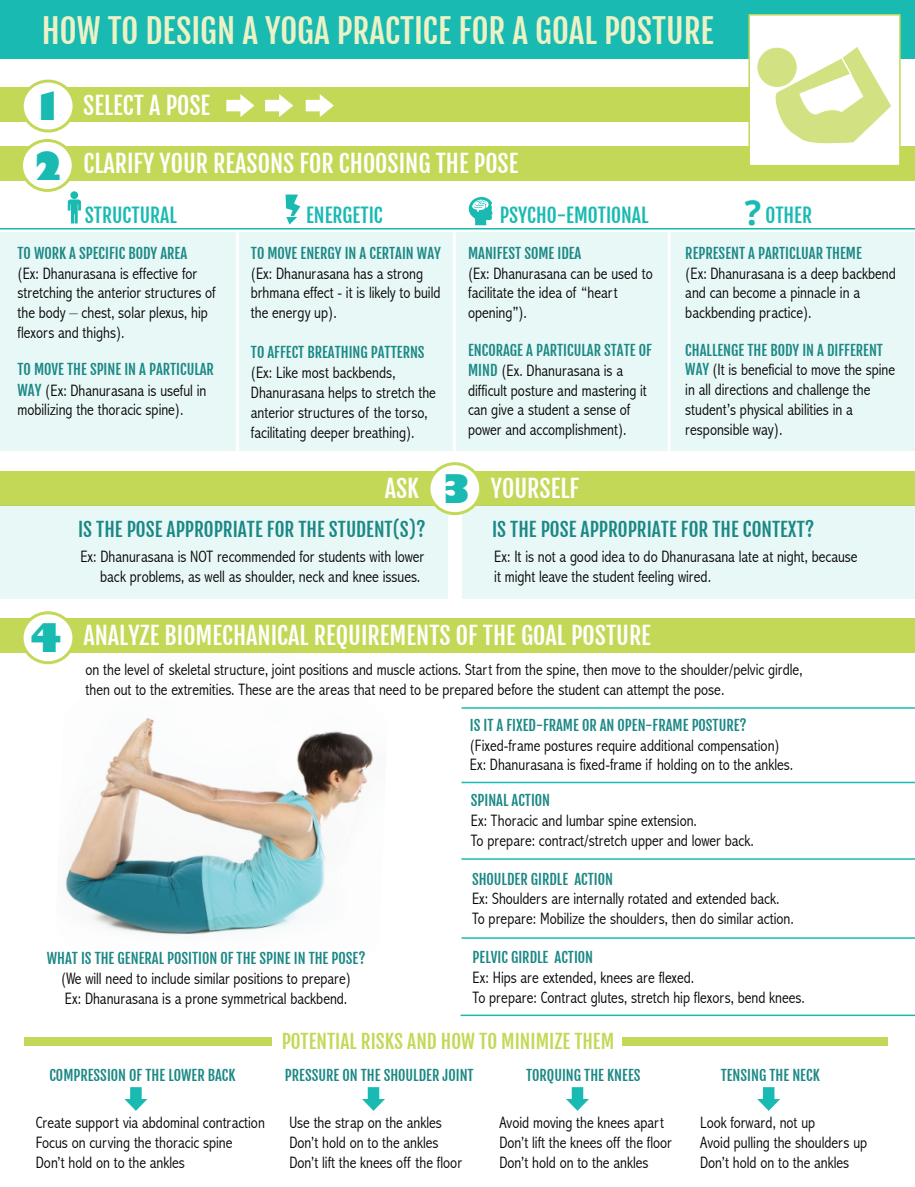
<style>
.page{position:relative;width:915px;height:1187px;background:#fff}
.page>*{position:absolute;margin:0;border:0;box-sizing:border-box;transform-origin:0 0}
.t1{font:800 38.4px "Gill Sans";color:#19bab1}
.t2{font:700 34.5px "Open Sans";color:#19bab1}
.t3{font:33px "Fjalla One";color:#edf2c6}
.t4{font:24px "Fjalla One";color:#fff}
.t5{font:19.5px "Fjalla One";color:#19bab1}
.t6{font:19.2px "Fjalla One";color:#1b8885}
.t7{font:19.2px "Fjalla One";color:#c4d857}
.t8{font:300 condensed 16.5px/19.8px "Abadi";color:#050504}
.t9{font:14.4px "Fjalla One";color:#1b8885}
.s1{font-family:"Gill Sans";font-weight:800;font-size:38.4px;color:#19bab1}
.s2{font-family:"Fjalla One";font-weight:400;font-stretch:normal;font-size:14.4px;color:#1b8885}
.s3{font-size:16.8px}
</style>
<div class="page">
<img style="left:55px;top:652px;width:333px;height:283px">
<div style="left:0;top:618px;width:915px;height:34px;background:#c4d857"></div>
<div style="left:0;top:471px;width:915px;height:34px;background:#c4d857"></div>
<div style="left:0;top:146px;width:915px;height:34px;background:#c4d857"></div>
<div style="left:0;top:88px;width:847px;height:34px;background:#c4d857"></div>
<div style="left:0;top:0;width:915px;height:59px;background:#19bab1"></div>
<div style="left:70px;top:191px;width:8px;height:8px;background:#19bab1;border-radius:50%"></div>
<svg style="left:68px;top:199px;width:13px;height:24px"></svg>
<svg style="left:286px;top:194px;width:14px;height:30px"></svg>
<svg style="left:468px;top:197px;width:25px;height:28px"></svg>
<div style="left:0;top:232px;width:915px;height:219px;background:#e8f8f7"></div>
<svg style="left:236px;top:229px;width:3px;height:222px"></svg>
<svg style="left:453px;top:229px;width:3px;height:222px"></svg>
<svg style="left:668px;top:229px;width:3px;height:222px"></svg>
<div style="left:22px;top:81px;width:52px;height:50px;background:#fff;border-radius:50%"></div>
<div style="left:21px;top:80px;width:55px;height:52px;border:3px solid #c4d857;border-radius:50%"></div>
<svg style="left:226px;top:94px;width:28px;height:23px"></svg>
<svg style="left:306px;top:94px;width:28px;height:23px"></svg>
<svg style="left:265px;top:94px;width:28px;height:23px"></svg>
<div style="left:21px;top:140px;width:52px;height:50px;background:#fff;border-radius:50%"></div>
<div style="left:20px;top:139px;width:55px;height:53px;border:3px solid #c4d857;border-radius:50%"></div>
<div style="left:462px;top:505px;width:453px;height:93px;background:#e8f8f7"></div>
<div style="left:0;top:505px;width:447px;height:93px;background:#e8f8f7"></div>
<div style="left:429px;top:464px;width:52px;height:49px;background:#fff;border-radius:50%"></div>
<div style="left:427px;top:462px;width:55px;height:53px;border:3px solid #c4d857;border-radius:50%"></div>
<div style="left:22px;top:613px;width:52px;height:49px;background:#fff;border-radius:50%"></div>
<div style="left:21px;top:611px;width:54px;height:53px;border:3px solid #c4d857;border-radius:50%"></div>
<div style="left:748px;top:14px;width:153px;height:152px;background:#fff;border:2px solid #c4d857"></div>
<svg style="left:775px;top:47px;width:116px;height:97px"></svg>
<div style="left:757px;top:47px;width:40px;height:40px;background:#d2e181;border-radius:50%"></div>
<div style="left:757px;top:47px;width:41px;height:41px;border:1px solid #fff;border-radius:50%"></div>
<div style="left:24px;top:1036px;width:247px;height:9px;background:#c4d857"></div>
<div style="left:622px;top:1036px;width:266px;height:9px;background:#c4d857"></div>
<svg style="left:124px;top:1087px;width:23px;height:23px"></svg>
<svg style="left:362px;top:1087px;width:23px;height:23px"></svg>
<svg style="left:566px;top:1087px;width:23px;height:23px"></svg>
<svg style="left:757px;top:1087px;width:23px;height:23px"></svg>
<hr style="left:0;top:228px;width:915px;height:1px;background:#19bab1">
<hr style="left:462px;top:781px;width:453px;height:2px;background:#19bab1">
<hr style="left:462px;top:707px;width:453px;height:1px;background:#19bab1">
<hr style="left:462px;top:858px;width:453px;height:1px;background:#19bab1">
<hr style="left:462px;top:937px;width:453px;height:1px;background:#19bab1">
<hr style="left:460px;top:1014px;width:455px;height:2px;background:#19bab1">
<h3 class="t3" style="left:42px;top:11px;width:673px">HOW TO DESIGN A YOGA PRACTICE FOR A GOAL POSTURE</h3>
<h3 class="t4" style="left:31px;top:91px;width:181px"><span class="s1">1</span> SELECT A POSE</h3>
<h3 class="t4" style="left:32px;top:149px;width:488px"><span class="s1">2</span> CLARIFY YOUR REASONS FOR CHOOSING THE POSE</h3>
<h2 class="t2" style="left:745px;top:188px;width:18px">?</h2>
<p class="t9" style="left:685px;top:244px;width:178px">REPRESENT A PARTICLUAR THEME</p>
<p class="t8" style="left:685px;top:264px;width:212px">(Ex: Dhanurasana is a deep backbend and can become a pinnacle in a backbending practice).</p>
<p class="t9" style="left:685px;top:341px;width:199px">CHALLENGE THE BODY IN A DIFFERENT</p>
<p class="t8" style="left:685px;top:360px;width:211px"><span class="s2">WAY</span> (It is beneficial to move the spine in all directions and challenge the student’s physical abilities in a responsible <span class="s3">way).</span></p>
<p class="t5" style="left:85px;top:204px;width:93px">STRUCTURAL</p>
<p class="t5" style="left:306px;top:204px;width:78px">ENERGETIC</p>
<p class="t5" style="left:500px;top:204px;width:150px">PSYCHO-EMOTIONAL</p>
<p class="t5" style="left:765px;top:204px;width:48px">OTHER</p>
<p class="t9" style="left:18px;top:244px;width:171px">TO WORK A SPECIFIC BODY AREA</p>
<p class="t8" style="left:18px;top:264px;width:200px">(Ex: Dhanurasana is effective for stretching the anterior structures of the body – chest, solar plexus, hip flexors and thighs).</p>
<p class="t9" style="left:18px;top:361px;width:198px">TO MOVE THE SPINE IN A PARTICULAR</p>
<p class="t8" style="left:18px;top:381px;width:190px"><span class="s2">WAY</span> (Ex: Dhanurasana is useful in mobilizing the thoracic spine).</p>
<p class="t9" style="left:251px;top:244px;width:192px">TO MOVE ENERGY IN A CERTAIN WAY</p>
<p class="t8" style="left:251px;top:264px;width:191px">(Ex: Dhanurasana has a strong brhmana effect - it is likely to build the energy up).</p>
<p class="t9" style="left:251px;top:344px;width:175px">TO AFFECT BREATHING PATTERNS</p>
<p class="t8" style="left:251px;top:363px;width:187px">(Ex: Like most backbends,<br>Dhanurasana helps to stretch the anterior structures of the torso, facilitating deeper breathing).</p>
<p class="t9" style="left:468px;top:244px;width:115px">MANIFEST SOME IDEA</p>
<p class="t8" style="left:468px;top:264px;width:186px">(Ex: Dhanurasana can be used to facilitate the idea of “heart opening”).</p>
<p class="t9" style="left:468px;top:341px;width:185px">ENCORAGE A PARTICULAR STATE OF</p>
<p class="t8" style="left:468px;top:361px;width:180px"><span class="s2">MIND</span> (Ex. Dhanurasana is a difficult posture and mastering it can give a student a sense of power and accomplishment).</p>
<h1 class="t1" style="left:440px;top:465px;width:34px">3</h1>
<h3 class="t4" style="left:385px;top:473px;width:36px">ASK</h3>
<h3 class="t4" style="left:491px;top:473px;width:90px">YOURSELF</h3>
<p class="t6" style="left:78px;top:517px;width:349px">IS THE POSE APPROPRIATE FOR THE STUDENT(S)?</p>
<p class="t8" style="left:80px;top:547px;width:345px;text-align:right">Ex: Dhanurasana is NOT recommended for students with lower back problems, as well as shoulder, neck and knee issues.</p>
<p class="t8" style="left:494px;top:547px;width:365px">Ex: It is not a good idea to do Dhanurasana late at night, because it might leave the student feeling wired.</p>
<p class="t6" style="left:492px;top:518px;width:324px">IS THE POSE APPROPRIATE FOR THE CONTEXT?</p>
<h3 class="t4" style="left:30px;top:620px;width:623px"><span class="s1">4</span> ANALYZE BIOMECHANICAL REQUIREMENTS OF THE GOAL POSTURE</h3>
<p class="t8" style="left:86px;top:660px;width:719px">on the level of skeletal structure, joint positions and muscle actions. Start from the spine, then move to the shoulder/pelvic girdle, then out to the extremities. These are the areas that need to be prepared before the student can attempt the pose.</p>
<p class="t9" style="left:470px;top:716px;width:279px">IS IT A FIXED-FRAME OR AN OPEN-FRAME POSTURE?</p>
<p class="t8" style="left:470px;top:735px;width:325px">(Fixed-frame postures require additional compensation)<br>Ex: Dhanurasana is fixed-frame if holding on to the ankles.</p>
<p class="t9" style="left:471px;top:791px;width:81px">SPINAL ACTION</p>
<p class="t8" style="left:471px;top:811px;width:285px">Ex: Thoracic and lumbar spine extension.<br>To prepare: contract/stretch upper and lower back.</p>
<p class="t9" style="left:472px;top:870px;width:142px">SHOULDER GIRDLE ACTION</p>
<p class="t8" style="left:472px;top:889px;width:323px">Ex: Shoulders are internally rotated and extended back.<br>To prepare: Mobilize the shoulders, then do similar action.</p>
<p class="t9" style="left:473px;top:948px;width:122px">PELVIC GIRDLE ACTION</p>
<p class="t8" style="left:473px;top:968px;width:334px">Ex: Hips are extended, knees are flexed.<br>To prepare: Contract glutes, stretch hip flexors, bend knees.</p>
<p class="t9" style="left:47px;top:949px;width:320px">WHAT IS THE GENERAL POSITION OF THE SPINE IN THE POSE?</p>
<p class="t8" style="left:61px;top:969px;width:291px">(We will need to include similar positions to prepare)<br>Ex: Dhanurasana is a prone symmetrical backbend.</p>
<p class="t7" style="left:282px;top:1029px;width:334px">POTENTIAL RISKS AND HOW TO MINIMIZE THEM</p>
<p class="t9" style="left:49px;top:1066px;width:188px">COMPRESSION OF THE LOWER BACK</p>
<p class="t9" style="left:285px;top:1066px;width:190px">PRESSURE ON THE SHOULDER JOINT</p>
<p class="t9" style="left:526px;top:1066px;width:116px">TORQUING THE KNEES</p>
<p class="t9" style="left:721px;top:1066px;width:101px">TENSING THE NECK</p>
<p class="t8" style="left:499px;top:1113px;width:174px">Avoid moving the knees apart<br>Don’t lift the knees off the floor<br>Don’t hold on to the ankles</p>
<p class="t8" style="left:36px;top:1113px;width:230px">Create support via abdominal contraction<br>Focus on curving the thoracic spine<br>Don’t hold on to the ankles</p>
<p class="t8" style="left:289px;top:1113px;width:174px">Use the strap on the ankles<br>Don’t hold on to the ankles<br>Don’t lift the knees off the floor</p>
<p class="t8" style="left:700px;top:1113px;width:169px">Look forward, not up<br>Avoid pulling the shoulders up<br>Don’t hold on to the ankles</p>
</div>
